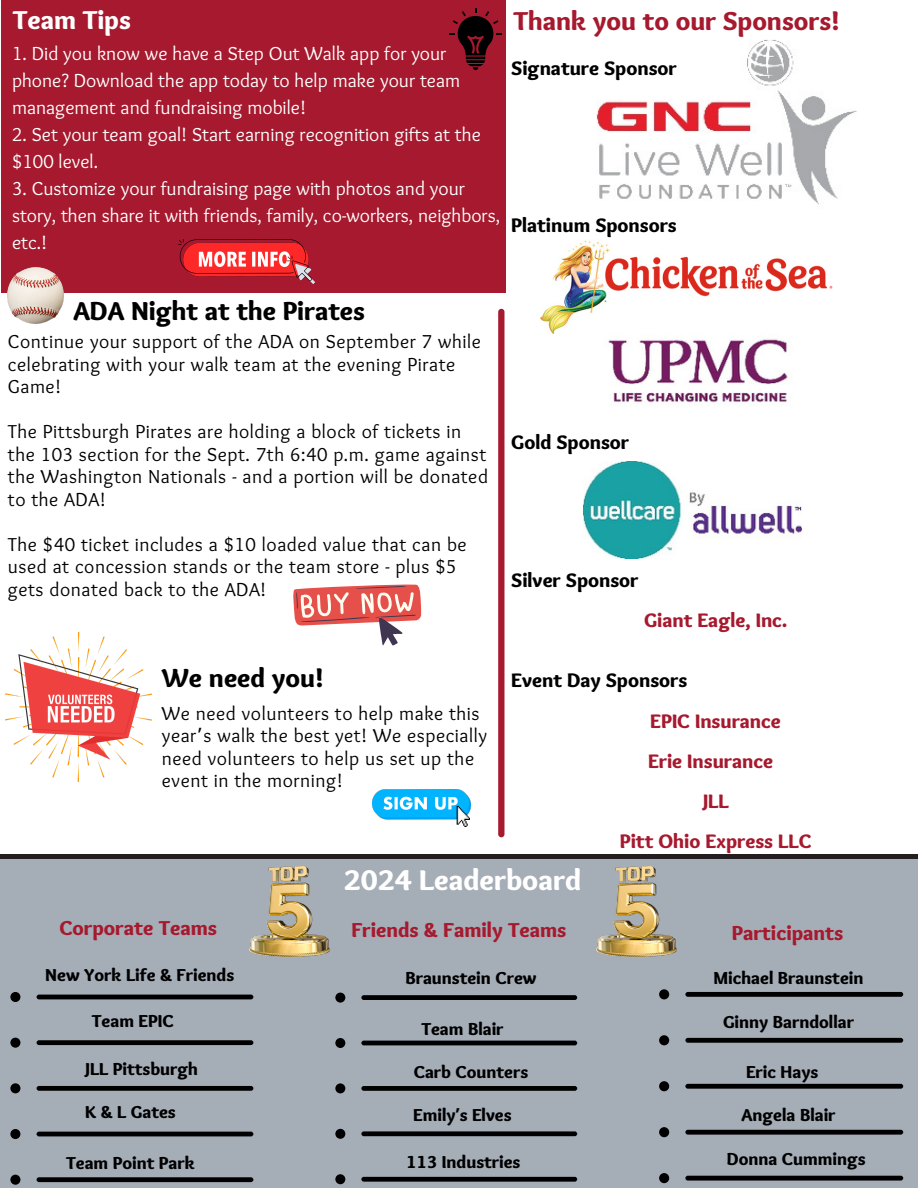
<style>
.page{position:relative;width:918px;height:1188px;background:#fff}
.page>*{position:absolute;margin:0;border:0;box-sizing:border-box;transform-origin:0 0}
.t1{font:900 29.7px "Sukar";color:#000}
.t2{font:900 29.7px "Sukar";color:#fff}
.t3{font:900 27px "Sukar";color:#000}
.t4{font:900 27px "Sukar";color:#a6192e}
.t5{font:900 27px "Sukar";color:#fff}
.t6{font:900 21px "Sukar";color:#a6192e}
.t7{font:900 20.25px "Sukar";color:#000}
.t8{font:900 20.25px "Sukar";color:#a6192e}
.t9{font:19.5px/22.5px "Sukar";letter-spacing:.03em;color:#000}
.t10{font:19.5px/27px "Sukar";color:#fff}
.t11{font:900 18px "Sukar";color:#000}
.s1{font-family:"Noto Sans Gurmukhi"}
.s2{font-family:"Noto Sans";font-weight:700}
</style>
<div class="page">
<div style="left:0;top:860px;width:917px;height:328px;background:#a5adb7"></div>
<hr style="left:37px;top:995px;width:216px;height:4px;background:#000;border-radius:2px">
<div style="left:37px;top:1040px;width:216px;height:5px;background:#000;border-radius:2px"></div>
<div style="left:37px;top:1086px;width:216px;height:5px;background:#000;border-radius:2px"></div>
<hr style="left:37px;top:1132px;width:216px;height:4px;background:#000;border-radius:2px">
<div style="left:37px;top:1177px;width:216px;height:5px;background:#000;border-radius:2px"></div>
<div style="left:10px;top:992px;width:10px;height:10px;background:#000;border-radius:50%"></div>
<div style="left:10px;top:1038px;width:10px;height:10px;background:#000;border-radius:50%"></div>
<div style="left:10px;top:1083px;width:10px;height:10px;background:#000;border-radius:50%"></div>
<div style="left:10px;top:1129px;width:10px;height:10px;background:#000;border-radius:50%"></div>
<div style="left:10px;top:1175px;width:10px;height:10px;background:#000;border-radius:50%"></div>
<div style="left:361px;top:995px;width:216px;height:5px;background:#000;border-radius:2px"></div>
<hr style="left:361px;top:1041px;width:216px;height:4px;background:#000;border-radius:2px">
<div style="left:361px;top:1086px;width:216px;height:5px;background:#000;border-radius:2px"></div>
<div style="left:361px;top:1131px;width:216px;height:5px;background:#000;border-radius:2px"></div>
<div style="left:361px;top:1177px;width:216px;height:5px;background:#000;border-radius:2px"></div>
<div style="left:335px;top:993px;width:10px;height:10px;background:#000;border-radius:50%"></div>
<div style="left:335px;top:1038px;width:10px;height:10px;background:#000;border-radius:50%"></div>
<div style="left:335px;top:1083px;width:10px;height:10px;background:#000;border-radius:50%"></div>
<div style="left:335px;top:1129px;width:10px;height:10px;background:#000;border-radius:50%"></div>
<div style="left:335px;top:1174px;width:10px;height:10px;background:#000;border-radius:50%"></div>
<div style="left:685px;top:992px;width:218px;height:5px;background:#000;border-radius:2px"></div>
<div style="left:685px;top:1038px;width:218px;height:5px;background:#000;border-radius:2px"></div>
<div style="left:685px;top:1084px;width:218px;height:5px;background:#000;border-radius:2px"></div>
<div style="left:685px;top:1130px;width:218px;height:5px;background:#000;border-radius:2px"></div>
<div style="left:685px;top:1176px;width:218px;height:5px;background:#000;border-radius:2px"></div>
<div style="left:659px;top:989px;width:10px;height:10px;background:#000;border-radius:50%"></div>
<div style="left:659px;top:1035px;width:10px;height:10px;background:#000;border-radius:50%"></div>
<div style="left:659px;top:1081px;width:10px;height:10px;background:#000;border-radius:50%"></div>
<div style="left:659px;top:1127px;width:10px;height:10px;background:#000;border-radius:50%"></div>
<div style="left:659px;top:1173px;width:10px;height:10px;background:#000;border-radius:50%"></div>
<img style="left:540px;top:240px;width:293px;height:94px">
<img style="left:596px;top:40px;width:261px;height:164px">
<img style="left:596px;top:327px;width:205px;height:76px">
<img style="left:584px;top:462px;width:217px;height:96px">
<img style="left:250px;top:866px;width:80px;height:90px">
<img style="left:596px;top:866px;width:80px;height:90px">
<hr style="left:0;top:854px;width:918px;height:4px;background:#231f20">
<svg style="left:293px;top:584px;width:128px;height:62px"></svg>
<img style="left:372px;top:790px;width:98px;height:37px">
<div style="left:1px;top:0;width:504px;height:292px;background:#a6192e"></div>
<img style="left:8px;top:267px;width:55px;height:56px">
<img style="left:178px;top:240px;width:137px;height:44px">
<svg style="left:450px;top:8px;width:51px;height:62px"></svg>
<img style="left:5px;top:633px;width:147px;height:148px">
<div style="left:498px;top:309px;width:6px;height:528px;background:#a6192e;border-radius:3px"></div>
<p class="t5" style="left:13px;top:4px;width:120px">Team Tips</p>
<p class="t4" style="left:513px;top:5px;width:328px">Thank you to our Sponsors!</p>
<h3 class="t10" style="left:12px;top:41px;width:450px">1. Did you know we have a Step Out Walk app for your phone? Download the app today to help make your team management and fundraising mobile!</h3>
<h3 class="t10" style="left:12px;top:122px;width:470px">2. Set your team goal! Start earning recognition gifts at the $100 level.</h3>
<h3 class="t10" style="left:12px;top:176px;width:490px">3. Customize your fundraising page with photos and your story, then share it with friends, family, co-workers, neighbors, etc.!</h3>
<h1 class="t7" style="left:511px;top:56px;width:167px">Signature Sponsor</h1>
<h4 class="t7" style="left:511px;top:214px;width:167px">Platinum Sponsors</h4>
<h3 class="t3" style="left:73px;top:296px;width:293px">ADA Night at the Pirates</h3>
<h1 class="t9" style="left:8px;top:332px;width:475px">Continue your support of the ADA on September 7 while celebrating with your walk team at the evening Pirate<br>Game!</h1>
<h1 class="t9" style="left:8px;top:422px;width:482px">The Pittsburgh Pirates are holding a block of tickets in the 103 section for the Sept. 7th 6:40 p.m. game against the Washington Nationals - and a portion will be donated to the ADA!</h1>
<h4 class="t9" style="left:8px;top:534px;width:460px">The $40 ticket includes a $10 loaded value that can be used at concession stands or the team store - plus $5 gets donated back to the ADA!</h4>
<h1 class="t1" style="left:83px;top:329px;width:256px">ADA Group Tickets!</h1>
<p class="t3" style="left:162px;top:662px;width:163px">We need you!</p>
<h3 class="t9" style="left:162px;top:704px;width:327px">We need volunteers to help make this year<span class="s1">’</span>s walk the best yet! We especially need volunteers to help us set up the event in the morning!</h3>
<p class="t7" style="left:511px;top:430px;width:119px">Gold Sponsor</p>
<h1 class="t7" style="left:511px;top:569px;width:129px">Silver Sponsor</h1>
<p class="t8" style="left:644px;top:609px;width:145px">Giant Eagle, Inc.</p>
<h3 class="t7" style="left:511px;top:669px;width:178px">Event Day Sponsors</h3>
<h3 class="t8" style="left:650px;top:709px;width:132px">EPIC Insurance</h3>
<h3 class="t8" style="left:648px;top:749px;width:127px">Erie Insurance</h3>
<h3 class="t8" style="left:702px;top:790px;width:28px">JLL</h3>
<h3 class="t8" style="left:620px;top:830px;width:193px">Pitt Ohio Express LLC</h3>
<p class="t6" style="left:59px;top:916px;width:159px">Corporate Teams</p>
<h1 class="t11" style="left:45px;top:965px;width:190px">New York Life &amp; Friends</h1>
<p class="t11" style="left:92px;top:1011px;width:83px">Team EPIC</p>
<p class="t11" style="left:85px;top:1058px;width:115px">JLL Pittsburgh</p>
<h3 class="t11" style="left:85px;top:1102px;width:92px">K &amp; L Gates</h3>
<h3 class="t11" style="left:66px;top:1153px;width:130px">Team Point Park</h3>
<h4 class="t2" style="left:344px;top:863px;width:239px">2024 Leaderboard</h4>
<h4 class="t6" style="left:352px;top:918px;width:216px">Friends &amp; Family Teams</h4>
<p class="t6" style="left:732px;top:921px;width:113px">Participants</p>
<h3 class="t11" style="left:405px;top:968px;width:133px">Braunstein Crew</h3>
<p class="t11" style="left:421px;top:1018px;width:84px">Team Blair</p>
<p class="t11" style="left:414px;top:1062px;width:116px">Carb Counters</p>
<p class="t11" style="left:413px;top:1104px;width:100px">Emily<span class="s2">’</span>s Elves</p>
<p class="t11" style="left:407px;top:1152px;width:115px">113 Industries</p>
<p class="t11" style="left:714px;top:968px;width:151px">Michael Braunstein</p>
<p class="t11" style="left:723px;top:1012px;width:133px">Ginny Barndollar</p>
<p class="t11" style="left:746px;top:1062px;width:74px">Eric Hays</p>
<p class="t11" style="left:742px;top:1104px;width:96px">Angela Blair</p>
<p class="t11" style="left:727px;top:1148px;width:140px">Donna Cummings</p>
</div>
